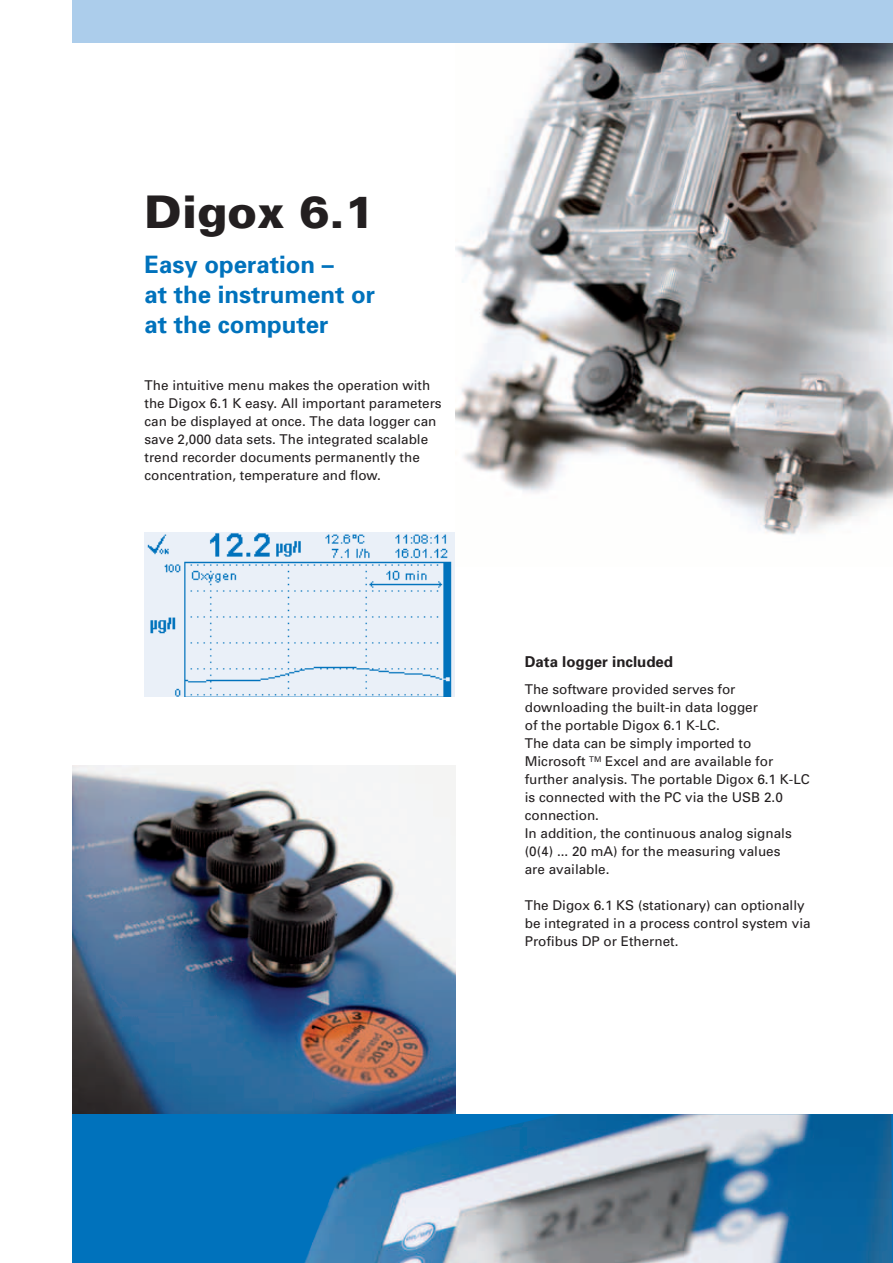
<style>
.page{position:relative;width:893px;height:1263px;background:#fff}
.page>*{position:absolute;margin:0;border:0;box-sizing:border-box;transform-origin:0 0}
.t1{font:900 45px "Univers";color:#231f20}
.t2{font:700 24px/30px "Univers";color:#0072bc}
.t3{font:700 15px "Univers";color:#231f20}
.t4{font:13.5px/18px "Univers";color:#231f20}
</style>
<div class="page">
<img style="left:72px;top:766px;width:383px;height:348px">
<img style="left:455px;top:42px;width:438px;height:493px">
<div style="left:72px;top:1114px;width:821px;height:149px;background:#0072bc"></div>
<div style="left:72px;top:0;width:821px;height:42px;background:#accdeb"></div>
<img style="left:304px;top:1114px;width:588px;height:149px">
<img style="left:145px;top:532px;width:309px;height:164px">
<h1 class="t1" style="left:145px;top:184px;width:231px">Digox 6.1</h1>
<h2 class="t2" style="left:145px;top:249px;width:232px">Easy operation –<br>at the instrument or at the computer</h2>
<p class="t4" style="left:145px;top:376px;width:299px">The intuitive menu makes the operation with the Digox 6.1 K easy. All important parameters can be displayed at once. The data logger can save 2,000 data sets. The integrated scalable trend recorder documents permanently the concentration, temperature and flow.</p>
<p class="t3" style="left:525px;top:652px;width:150px">Data logger included</p>
<p class="t4" style="left:525px;top:680px;width:287px">The software provided serves for downloading the built-in data logger<br>of the portable Digox 6.1 K-LC.<br>The data can be simply imported to Microsoft <sup>TM</sup> Excel and are available for further analysis. The portable Digox 6.1 K-LC is connected with the PC via the USB 2.0 connection.<br>In addition, the continuous analog signals (0(4) ... 20 mA) for the measuring values<br>are available.</p>
<p class="t4" style="left:525px;top:896px;width:287px">The Digox 6.1 KS (stationary) can optionally be integrated in a process control system via<br>Profibus DP or Ethernet.</p>
</div>
